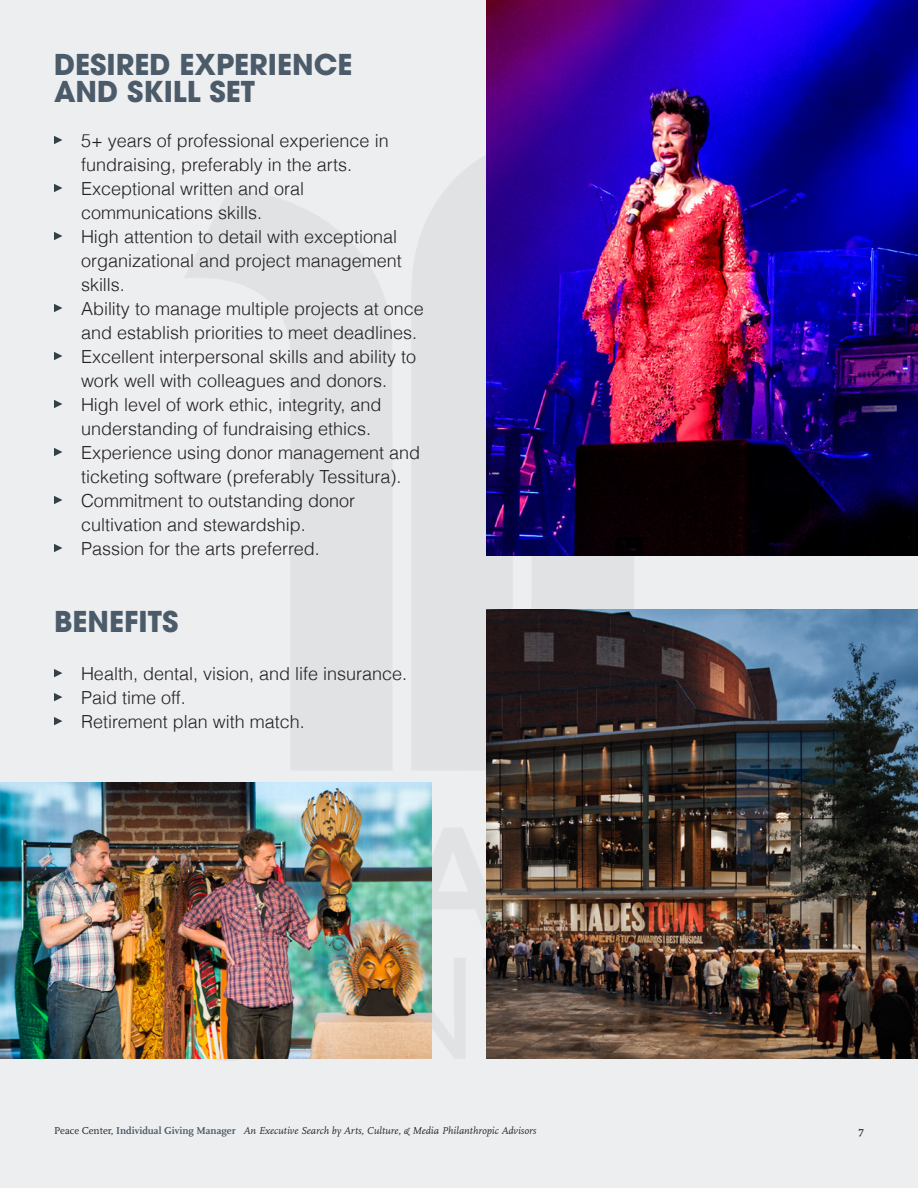
<style>
.page{position:relative;width:918px;height:1188px;background:#fff}
.page>*{position:absolute;margin:0;border:0;box-sizing:border-box;transform-origin:0 0}
.t1{font:700 28.5px "ITC Avant Garde Pro";color:#4c5b69}
.t2{font:300 18px/24px "Helvetica";color:#231f20}
.t3{font:italic 10.5px "Scala Pro";color:#231f20}
.t4{font:700 10.5px "Scala Pro";color:#231f20}
.s1{font-style:normal}
.s2{font-weight:700;font-style:normal;color:#4c5b69}
</style>
<div class="page">
<div style="left:0;top:0;width:918px;height:1188px;background:linear-gradient(to right,#eaeced,#eaeaec)"></div>
<svg style="left:54px;top:136px;width:8px;height:8px"></svg>
<svg style="left:54px;top:184px;width:8px;height:8px"></svg>
<svg style="left:54px;top:232px;width:8px;height:8px"></svg>
<svg style="left:54px;top:304px;width:8px;height:8px"></svg>
<svg style="left:54px;top:352px;width:8px;height:8px"></svg>
<svg style="left:54px;top:400px;width:8px;height:8px"></svg>
<svg style="left:54px;top:448px;width:8px;height:8px"></svg>
<svg style="left:54px;top:496px;width:8px;height:8px"></svg>
<svg style="left:54px;top:544px;width:8px;height:8px"></svg>
<svg style="left:54px;top:669px;width:8px;height:8px"></svg>
<svg style="left:54px;top:693px;width:8px;height:8px"></svg>
<svg style="left:54px;top:717px;width:8px;height:8px"></svg>
<img style="left:486px;top:609px;width:432px;height:449px">
<img style="left:486px;top:0;width:432px;height:555px">
<img style="left:0;top:783px;width:432px;height:275px">
<p class="t1" style="left:54px;top:46px;width:300px">DESIRED EXPERIENCE</p>
<p class="t1" style="left:54px;top:72px;width:203px">AND SKILL SET</p>
<p class="t2" style="left:81px;top:128px;width:309px">5+ years of professional experience in fundraising, preferably in the arts.</p>
<p class="t2" style="left:81px;top:176px;width:225px">Exceptional written and oral communications skills.</p>
<p class="t2" style="left:81px;top:224px;width:322px">High attention to detail with exceptional organizational and project management skills.</p>
<p class="t2" style="left:81px;top:296px;width:344px">Ability to manage multiple projects at once and establish priorities to meet deadlines.</p>
<p class="t2" style="left:81px;top:344px;width:337px">Excellent interpersonal skills and ability to work well with colleagues and donors.</p>
<p class="t2" style="left:81px;top:392px;width:302px">High level of work ethic, integrity, and understanding of fundraising ethics.</p>
<p class="t2" style="left:81px;top:440px;width:341px">Experience using donor management and ticketing software (preferably Tessitura).</p>
<p class="t2" style="left:81px;top:488px;width:276px">Commitment to outstanding donor cultivation and stewardship.</p>
<p class="t2" style="left:81px;top:536px;width:240px">Passion for the arts preferred.</p>
<p class="t1" style="left:54px;top:603px;width:126px">BENEFITS</p>
<p class="t2" style="left:81px;top:661px;width:328px">Health, dental, vision, and life insurance.</p>
<p class="t2" style="left:81px;top:685px;width:106px">Paid time off.</p>
<p class="t2" style="left:81px;top:709px;width:225px">Retirement plan with match.</p>
<p class="t3" style="left:54px;top:1125px;width:484px"><span class="s1">Peace Center,</span> <span class="s2">Individual Giving Manager</span> An Executive Search by Arts, Culture, &amp; Media Philanthropic Advisors</p>
<p class="t4" style="left:859px;top:1125px;width:7px">7</p>
</div>
